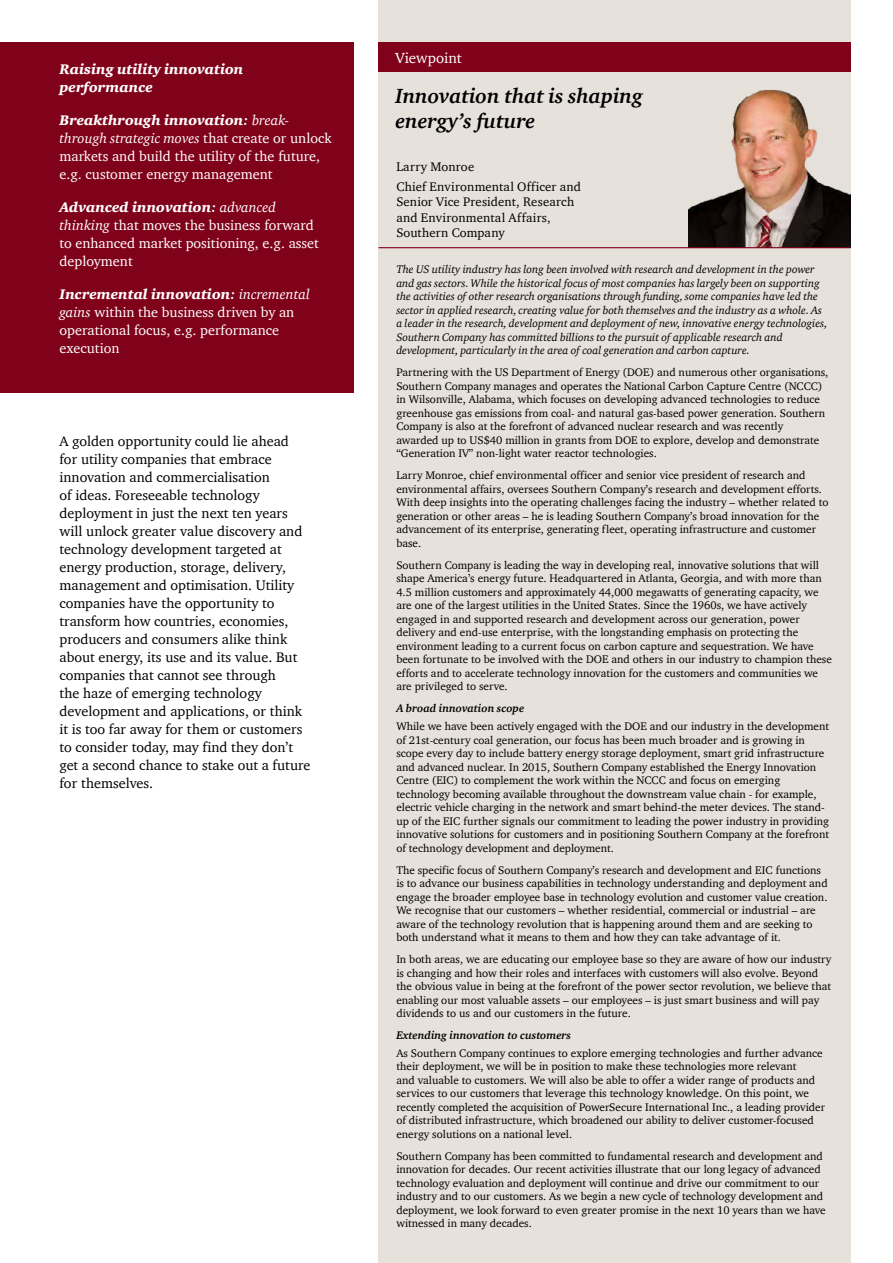
<style>
.page{position:relative;width:893px;height:1263px;background:#fff}
.page>*{position:absolute;margin:0;border:0;box-sizing:border-box;transform-origin:0 0}
.t1{font:italic 700 21px/25.2px "Charter ITC Com";color:#000}
.t2{font:15px "Charter ITC Com";color:#fff}
.t3{font:14.25px/18px "Charter ITC Com";color:#000}
.t4{font:14.25px/18px "Charter ITC Com";color:#fff}
.t5{font:italic 900 14.25px/18px "Charter ITC Com";color:#fff}
.t6{font:12.75px/15.3px "Charter ITC Com";letter-spacing:.015em;color:#000}
.t7{font:11.25px/13.5px "Charter ITC Com";color:#000}
.t8{font:italic 11.25px/13.5px "Charter ITC Com";color:#000}
.t9{font:italic 700 11.25px "Charter ITC Com";color:#000}
.s1{font-weight:900;font-style:italic}
.s2{font-weight:700;font-style:italic}
.s3{font-style:italic}
</style>
<div class="page">
<div style="left:0;top:43px;width:354px;height:350px;background:#80021a"></div>
<div style="left:378px;top:0;width:472px;height:1263px;background:#e7e1dc"></div>
<div style="left:378px;top:43px;width:472px;height:29px;background:#80021a"></div>
<img style="left:688px;top:90px;width:162px;height:157px">
<hr style="left:378px;top:247px;width:472px;height:1px;background:#80021a">
<p class="t5" style="left:60px;top:60px;width:185px">Raising utility innovation performance</p>
<p class="t4" style="left:60px;top:111px;width:274px"><span class="s1">Breakthrough innovation</span><span class="s2">:</span> <span class="s3">break&shy;through strategic moves</span> that create or unlock markets and build the utility of the future, e.g. customer energy management</p>
<p class="t4" style="left:60px;top:198px;width:261px"><span class="s1">Advanced innovation</span><span class="s2">:</span> <span class="s3">advanced thinking</span> that moves the business forward to enhanced market positioning, e.g. asset deployment</p>
<p class="t4" style="left:60px;top:285px;width:252px"><span class="s1">Incremental innovation</span><span class="s2">:</span> <span class="s3">incremental gains</span> within the business driven by an operational focus, e.g. performance execution</p>
<p class="t3" style="left:60px;top:432px;width:253px">A golden opportunity could lie ahead<br>for utility companies that embrace innovation and commercialisation<br>of ideas. Foreseeable technology deployment in just the next ten years will unlock greater value discovery and technology development targeted at energy production, storage, delivery, management and optimisation. Utility companies have the opportunity to transform how countries, economies, producers and consumers alike think about energy, its use and its value. But companies that cannot see through<br>the haze of emerging technology development and applications, or think it is too far away for them or customers to consider today, may find they don’t get a second chance to stake out a future for themselves.</p>
<h2 class="t2" style="left:395px;top:48px;width:68px">Viewpoint</h2>
<h1 class="t1" style="left:395px;top:83px;width:249px">Innovation that is shaping energy’s future</h1>
<p class="t6" style="left:396px;top:157px;width:186px;line-height:19.5px">Larry Monroe<br>Chief Environmental Officer and</p>
<p class="t6" style="left:396px;top:194px;width:180px">Senior Vice President, Research and Environmental Affairs,<br>Southern Company</p>
<p class="t8" style="left:396px;top:262px;width:433px">The US utility industry has long been involved with research and development in the power and gas sectors. While the historical focus of most companies has largely been on supporting the activities of other research organisations through funding, some companies have led the sector in applied research, creating value for both themselves and the industry as a whole. As a leader in the research, development and deployment of new, innovative energy technologies, Southern Company has committed billions to the pursuit of applicable research and development, particularly in the area of coal generation and carbon capture.</p>
<p class="t7" style="left:396px;top:365px;width:433px">Partnering with the US Department of Energy (DOE) and numerous other organisations, Southern Company manages and operates the National Carbon Capture Centre (NCCC) in Wilsonville, Alabama, which focuses on developing advanced technologies to reduce greenhouse gas emissions from coal- and natural gas-based power generation. Southern Company is also at the forefront of advanced nuclear research and was recently<br>awarded up to US$40 million in grants from DOE to explore, develop and demonstrate “Generation IV” non-light water reactor technologies.</p>
<p class="t7" style="left:396px;top:468px;width:434px">Larry Monroe, chief environmental officer and senior vice president of research and environmental affairs, oversees Southern Company’s research and development efforts.<br>With deep insights into the operating challenges facing the industry – whether related to generation or other areas – he is leading Southern Company’s broad innovation for the advancement of its enterprise, generating fleet, operating infrastructure and customer base.</p>
<p class="t7" style="left:396px;top:558px;width:437px">Southern Company is leading the way in developing real, innovative solutions that will shape America’s energy future. Headquartered in Atlanta, Georgia, and with more than 4.5 million customers and approximately 44,000 megawatts of generating capacity, we are one of the largest utilities in the United States. Since the 1960s, we have actively engaged in and supported research and development across our generation, power delivery and end-use enterprise, with the longstanding emphasis on protecting the environment leading to a current focus on carbon capture and sequestration. We have been fortunate to be involved with the DOE and others in our industry to champion these efforts and to accelerate technology innovation for the customers and communities we are privileged to serve.</p>
<p class="t9" style="left:396px;top:701px;width:129px">A broad innovation scope</p>
<p class="t7" style="left:396px;top:719px;width:434px">While we have been actively engaged with the DOE and our industry in the development of 21st-century coal generation, our focus has been much broader and is growing in scope every day to include battery energy storage deployment, smart grid infrastructure and advanced nuclear. In 2015, Southern Company established the Energy Innovation Centre (EIC) to complement the work within the NCCC and focus on emerging technology becoming available throughout the downstream value chain - for example, electric vehicle charging in the network and smart behind-the meter devices. The stand&shy;up of the EIC further signals our commitment to leading the power industry in providing innovative solutions for customers and in positioning Southern Company at the forefront of technology development and deployment.</p>
<p class="t7" style="left:396px;top:863px;width:433px">The specific focus of Southern Company’s research and development and EIC functions is to advance our business capabilities in technology understanding and deployment and engage the broader employee base in technology evolution and customer value creation.<br>We recognise that our customers – whether residential, commercial or industrial – are aware of the technology revolution that is happening around them and are seeking to both understand what it means to them and how they can take advantage of it.</p>
<p class="t7" style="left:396px;top:952px;width:437px">In both areas, we are educating our employee base so they are aware of how our industry is changing and how their roles and interfaces with customers will also evolve. Beyond the obvious value in being at the forefront of the power sector revolution, we believe that enabling our most valuable assets – our employees – is just smart business and will pay dividends to us and our customers in the future.</p>
<p class="t9" style="left:396px;top:1028px;width:176px">Extending innovation to customers</p>
<p class="t7" style="left:396px;top:1046px;width:430px">As Southern Company continues to explore emerging technologies and further advance their deployment, we will be in position to make these technologies more relevant<br>and valuable to customers. We will also be able to offer a wider range of products and services to our customers that leverage this technology knowledge. On this point, we recently completed the acquisition of PowerSecure International Inc., a leading provider of distributed infrastructure, which broadened our ability to deliver customer-focused energy solutions on a national level.</p>
<p class="t7" style="left:396px;top:1149px;width:431px">Southern Company has been committed to fundamental research and development and innovation for decades. Our recent activities illustrate that our long legacy of advanced technology evaluation and deployment will continue and drive our commitment to our industry and to our customers. As we begin a new cycle of technology development and deployment, we look forward to even greater promise in the next 10 years than we have witnessed in many decades.</p>
</div>
